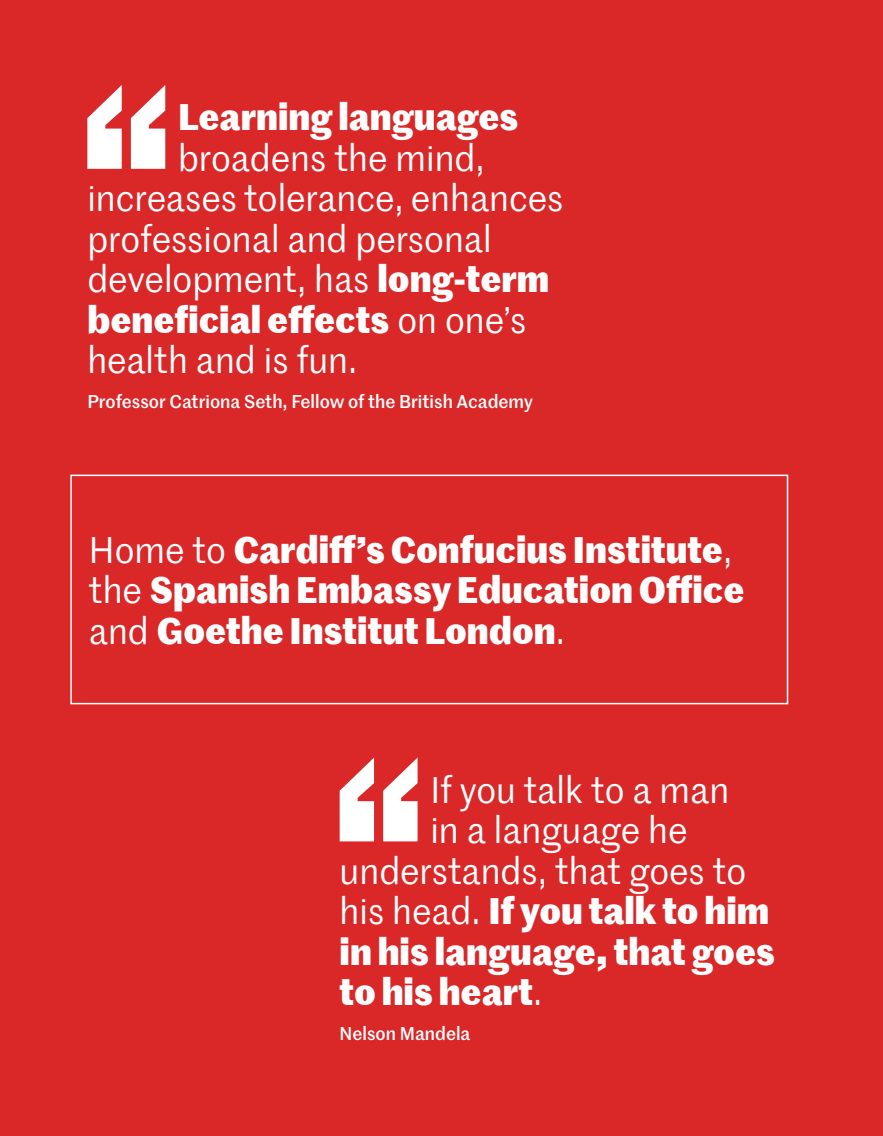
<style>
.page{position:relative;width:883px;height:1136px;background:#fff}
.page>*{position:absolute;margin:0;border:0;box-sizing:border-box;transform-origin:0 0}
.t1{font:36px/40.5px "Marr Sans TT";color:#fff}
.t2{font:700 36px/40.5px "Marr Sans TT";color:#fff}
.t3{font:500 18px "Marr Sans";color:#fff}
.s1{font-weight:700}
.s2{font-weight:400}
</style>
<div class="page">
<div style="left:0;top:0;width:883px;height:1135px;background:#da2728"></div>
<div style="left:70px;top:474px;width:718px;height:230px;border:2px solid #fff"></div>
<svg style="left:87px;top:85px;width:78px;height:84px"></svg>
<svg style="left:340px;top:757px;width:78px;height:84px"></svg>
<p class="t2" style="left:178px;top:94px;width:342px">Learning languages</p>
<p class="t1" style="left:87px;top:136px;width:478px;text-indent:91px">broadens the mind, increases tolerance, enhances professional and personal development, has <span class="s1">long-term beneficial effects</span> on one’s health and is fun.</p>
<p class="t3" style="left:87px;top:388px;width:447px">Professor Catriona Seth, Fellow of the British Academy</p>
<p class="t2" style="left:89px;top:527px;width:657px"><span class="s2">Home to</span> Cardiff’s Confucius Institute<span class="s2">, the</span> Spanish Embassy Education Office <span class="s2">and</span> Goethe Institut London<span class="s2">.</span></p>
<p class="t1" style="left:430px;top:768px;width:300px">If you talk to a man</p>
<p class="t1" style="left:430px;top:808px;width:259px">in a language he</p>
<p class="t1" style="left:340px;top:849px;width:408px">understands, that goes to</p>
<p class="t2" style="left:340px;top:888px;width:431px"><span class="s2">his head.</span> If you talk to him</p>
<p class="t2" style="left:340px;top:928px;width:437px">in his language, that goes</p>
<p class="t2" style="left:340px;top:969px;width:204px">to his heart<span class="s2">.</span></p>
<p class="t3" style="left:340px;top:1019px;width:132px">Nelson Mandela</p>
</div>
